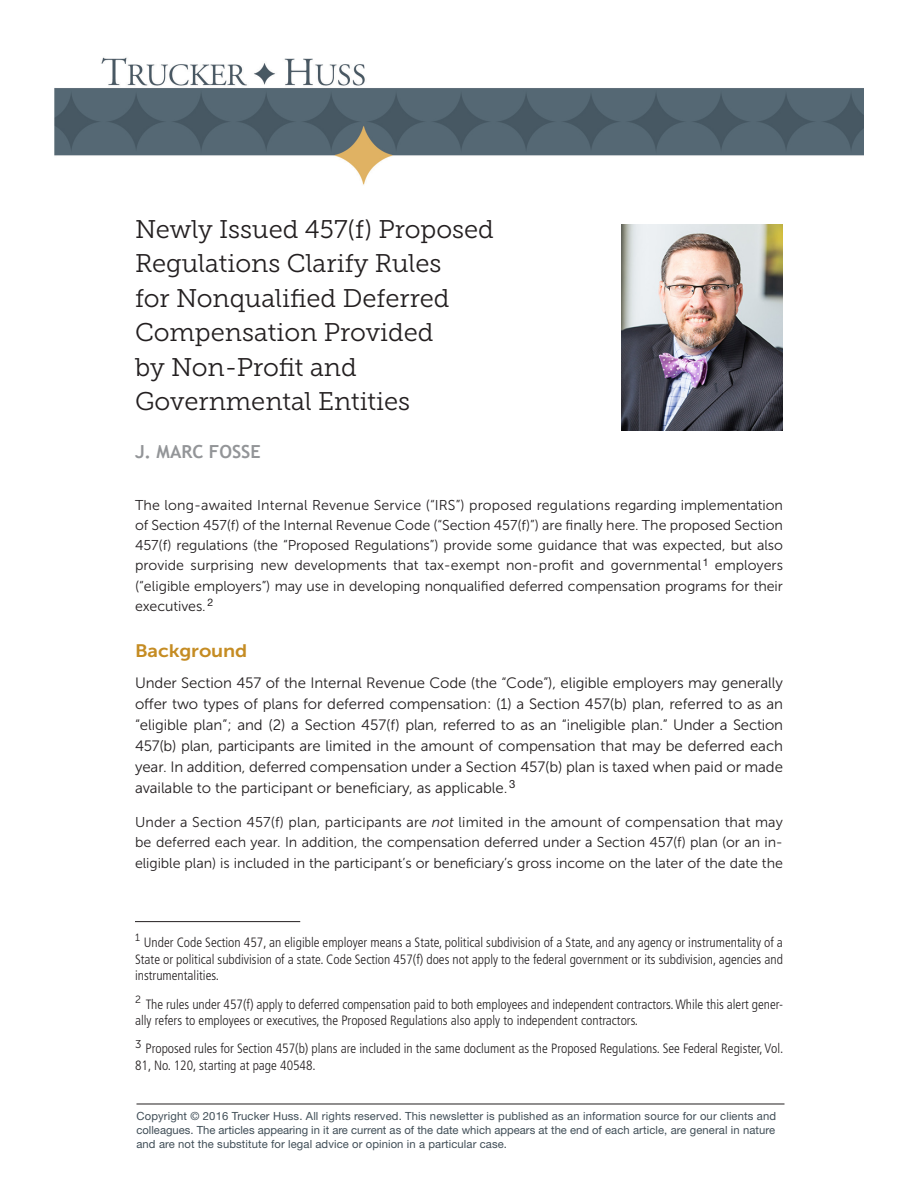
<style>
.page{position:relative;width:918px;height:1188px;background:#fff}
.page>*{position:absolute;margin:0;border:0;box-sizing:border-box;transform-origin:0 0}
.Head_A{font:25.5px/34.5px "Museo Slab 300";color:#231f20}
.Author{font:700 18px "Trebuchet MS";color:#939598}
.Head_B{font:18px "Museo Sans 700";letter-spacing:-.005em;color:#c58c23;scale:1.1 1}
.text_no_space_above{font:15px/21px "Museo Sans 300";letter-spacing:-.005em;color:#231f20;text-align:justify}
.Text_9_5_13_5{font:14.25px/20.2px "Museo Sans 300";letter-spacing:-.005em;color:#231f20;text-align:justify}
.Text_10_13_5{font:300 condensed 13.5px/16.5px "Frutiger";color:#231f20}
.Copyright{font:11.25px/14.2px "Helvetica Neue";letter-spacing:.01em;color:#404e57;text-align:justify}
.s1{font-style:italic}
</style>
<div class="page">
<img style="left:54px;top:57px;width:810px;height:128px">
<hr style="left:136px;top:1104px;width:648px;height:1px;background:#231f20">
<img style="left:622px;top:224px;width:161px;height:206px">
<hr style="left:135px;top:921px;width:165px;height:1px;background:#231f20">
<p class="Head_A" style="left:135px;top:212px;width:361px">Newly Issued 457(f) Proposed<br>Regulations Clarify Rules<br>for Nonqualified Deferred<br>Compensation Provided<br>by Non-Profit and<br>Governmental Entities</p>
<p class="Author" style="left:135px;top:440px;width:127px">J. MARC FOSSE</p>
<p class="Text_9_5_13_5" style="left:135px;top:495px;width:650px">The long-awaited Internal Revenue Service (“IRS”) proposed regulations regarding implementation of Section 457(f) of the Internal Revenue Code (“Section 457(f)”) are finally here. The proposed Section 457(f) regulations (the “Proposed Regulations”) provide some guidance that was expected, but also provide surprising new developments that tax-exempt non-profit and governmental<sup>1</sup> employers (“eligible employers”) may use in developing nonqualified deferred compensation programs for their executives. <sup>2</sup></p>
<p class="Head_B" style="left:135px;top:640px;width:104px">Background</p>
<p class="text_no_space_above" style="left:135px;top:673px;width:650px">Under Section 457 of the Internal Revenue Code (the “Code”), eligible employers may generally offer two types of plans for deferred compensation: (1) a Section 457(b) plan, referred to as an “eligible plan”; and (2) a Section 457(f) plan, referred to as an “ineligible plan.” Under a Section 457(b) plan, participants are limited in the amount of compensation that may be deferred each year. In addition, deferred compensation under a Section 457(b) plan is taxed when paid or made available to the participant or beneficiary, as applicable. <sup>3</sup></p>
<p class="Text_9_5_13_5" style="left:135px;top:812px;width:650px">Under a Section 457(f) plan, participants are <span class="s1">not</span> limited in the amount of compensation that may be deferred each year. In addition, the compensation deferred under a Section 457(f) plan (or an in&shy;eligible plan) is included in the participant’s or beneficiary’s gross income on the later of the date the</p>
<p class="Text_10_13_5" style="left:135px;top:934px;width:649px;text-align:justify"><sup>1</sup> Under Code Section 457, an eligible employer means a State, political subdivision of a State, and any agency or instrumentality of a State or political subdivision of a state. Code Section 457(f) does not apply to the federal government or its subdivision, agencies and instrumentalities.</p>
<p class="Text_10_13_5" style="left:135px;top:996px;width:649px"><sup>2</sup> The rules under 457(f) apply to deferred compensation paid to both employees and independent contractors. While this alert gener&shy;ally refers to employees or executives, the Proposed Regulations also apply to independent contractors.</p>
<p class="Text_10_13_5" style="left:135px;top:1041px;width:650px"><sup>3</sup> Proposed rules for Section 457(b) plans are included in the same doclument as the Proposed Regulations. See Federal Register, Vol.<br>81, No. 120, starting at page 40548.</p>
<p class="Copyright" style="left:136px;top:1108px;width:641px">Copyright © 2016 Trucker Huss. All rights reserved. This newsletter is published as an information source for our clients and colleagues. The articles appearing in it are current as of the date which appears at the end of each article, are general in nature and are not the substitute for legal advice or opinion in a particular case.</p>
</div>
